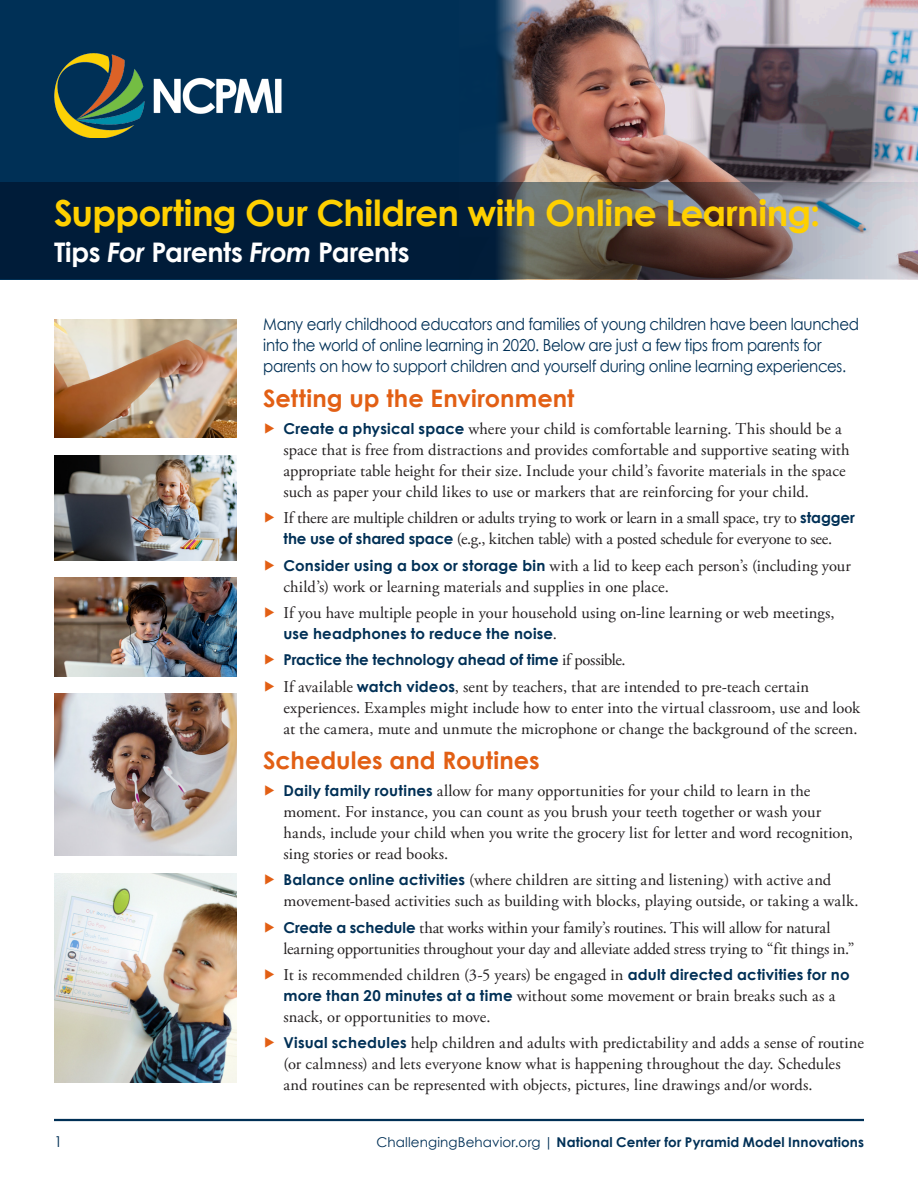
<style>
.page{position:relative;width:918px;height:1188px;background:#fff}
.page>*{position:absolute;margin:0;border:0;box-sizing:border-box;transform-origin:0 0}
.t1{font:700 36px "Century Gothic";letter-spacing:-.01em;color:#ffd000}
.t2{font:700 27px "Century Gothic";letter-spacing:-.015em;color:#fff}
.Heading_2{font:700 24px "Century Gothic";letter-spacing:.005em;color:#e25f14}
.t3{font:16.5px/21px "Adobe Garamond Pro";color:#231f20}
.intro_paragraph{font:16.5px/21px "Century Gothic";letter-spacing:-.015em;color:#003056;scale:.91 1}
.t4{font:16.5px/21px "Adobe Garamond Pro";letter-spacing:-.02em;color:#231f20;text-align:center}
.t5{font:700 15px "Century Gothic";color:#003056}
.t6{font:15px "Century Gothic";color:#003056}
.t7{font:700 13.5px "Century Gothic";letter-spacing:.01em;color:#003056}
.s1{font-style:italic}
.s2{color:#e25f14}
.s3{font-family:"Century Gothic";font-weight:700;font-size:15px;color:#003056}
.s4{font-family:"Adobe Garamond Pro";font-weight:400;font-size:16.5px;color:#231f20}
.s5{font-weight:400}
</style>
<div class="page">
<hr style="left:54px;top:1119px;width:810px;height:2px;background:#003056">
<div style="left:0;top:0;width:918px;height:279px;background:#003056"></div>
<img style="left:459px;top:0;width:459px;height:183px">
<svg style="left:0;top:183px;width:918px;height:96px;background:#374353"></svg>
<img style="left:54px;top:54px;width:228px;height:84px">
<img style="left:54px;top:319px;width:182px;height:118px">
<img style="left:54px;top:455px;width:182px;height:105px">
<img style="left:54px;top:578px;width:182px;height:98px">
<img style="left:54px;top:694px;width:182px;height:162px">
<img style="left:54px;top:873px;width:182px;height:209px">
<h1 class="t1" style="left:54px;top:191px;width:768px">Supporting Our Children with Online Learning:</h1>
<h1 class="t2" style="left:54px;top:236px;width:357px">Tips <span class="s1">For</span> Parents <span class="s1">From</span> Parents</h1>
<p class="intro_paragraph" style="left:263px;top:313px;width:656px">Many early childhood educators and families of young children have been launched into the world of online learning in 2020. Below are just a few tips from parents for parents on how to support children and yourself during online learning experiences.</p>
<h2 class="Heading_2" style="left:263px;top:384px;width:313px">Setting up the Environment</h2>
<p class="t3" style="left:284px;top:419px;width:568px;text-indent:-20px"><span class="s2">▶</span> <span class="s3">Create a physical space</span> where your child is comfortable learning. This should be a space that is free from distractions and provides comfortable and supportive seating with appropriate table height for their size. Include your child’s favorite materials in the space such as paper your child likes to use or markers that are reinforcing for your child.</p>
<p class="t4" style="left:263px;top:508px;width:593px"><span class="s2">▶</span> If there are multiple children or adults trying to work or learn in a small space, try to <span class="s3">stagger the use of shared space</span> (e.g., kitchen table) with a posted schedule for everyone to see.</p>
<p class="t3" style="left:284px;top:556px;width:569px;text-indent:-20px"><span class="s2">▶</span> <span class="s3">Consider using a box or storage bin</span> with a lid to keep each person’s (including your child’s) work or learning materials and supplies in one place.</p>
<p class="t3" style="left:263px;top:603px;width:573px"><span class="s2">▶</span> If you have multiple people in your household using on-line learning or web meetings,</p>
<p class="t5" style="left:284px;top:624px;width:275px">use headphones to reduce the noise<span class="s4">.</span></p>
<p class="t5" style="left:263px;top:651px;width:364px"><span class="s2">▶</span> Practice the technology ahead of time <span class="s4">if possible.</span></p>
<p class="t3" style="left:284px;top:677px;width:578px;text-indent:-20px"><span class="s2">▶</span> If available <span class="s3">watch videos</span>, sent by teachers, that are intended to pre-teach certain experiences. Examples might include how to enter into the virtual classroom, use and look at the camera, mute and unmute the microphone or change the background of the screen.</p>
<h2 class="Heading_2" style="left:263px;top:746px;width:278px">Schedules and Routines</h2>
<p class="t3" style="left:284px;top:781px;width:571px;text-indent:-20px"><span class="s2">▶</span> <span class="s3">Daily family routines</span> allow for many opportunities for your child to learn in the moment. For instance, you can count as you brush your teeth together or wash your hands, include your child when you write the grocery list for letter and word recognition, sing stories or read books.</p>
<p class="t3" style="left:284px;top:870px;width:577px;text-indent:-20px"><span class="s2">▶</span> <span class="s3">Balance online activities</span> (where children are sitting and listening) with active and movement-based activities such as building with blocks, playing outside, or taking a walk.</p>
<p class="t3" style="left:284px;top:917px;width:573px;text-indent:-20px"><span class="s2">▶</span> <span class="s3">Create a schedule</span> that works within your family’s routines. This will allow for natural learning opportunities throughout your day and alleviate added stress trying to “fit things in.”</p>
<p class="t3" style="left:284px;top:965px;width:568px;text-indent:-20px"><span class="s2">▶</span> It is recommended children (3-5 years) be engaged in <span class="s3">adult directed activities for no more than 20 minutes at a time</span> without some movement or brain breaks such as a snack, or opportunities to move.</p>
<p class="t3" style="left:284px;top:1033px;width:582px;text-indent:-20px"><span class="s2">▶</span> <span class="s3">Visual schedules</span> help children and adults with predictability and adds a sense of routine (or calmness) and lets everyone know what is happening throughout the day. Schedules and routines can be represented with objects, pictures, line drawings and/or words.</p>
<p class="t6" style="left:54px;top:1132px;width:10px">1</p>
<p class="t7" style="left:377px;top:1134px;width:489px"><span class="s5">ChallengingBehavior.org |</span> National Center for Pyramid Model Innovations</p>
</div>
